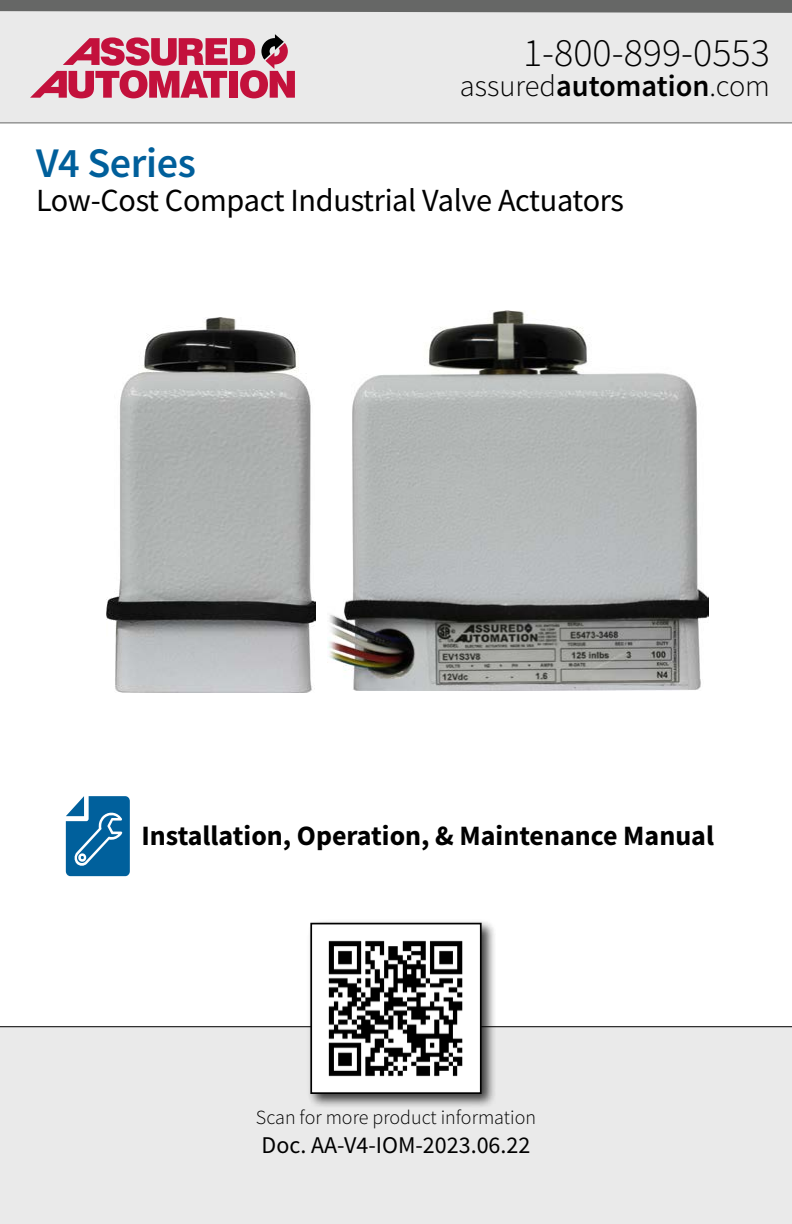
<style>
.page{position:relative;width:792px;height:1224px;background:#fff}
.page>*{position:absolute;margin:0;border:0;box-sizing:border-box;transform-origin:0 0}
.t1{font:600 42.2px "Source Sans Pro";letter-spacing:-.01em;color:#005f9b}
.t2{font:300 40px "Source Sans Pro";color:#000}
.t3{font:32.2px "Source Sans Pro";letter-spacing:-.01em;color:#000}
.t4{font:300 30.4px "Source Sans Pro";color:#000}
.t5{font:700 28px "Source Sans Pro";color:#000}
.t6{font:24px "Source Sans Pro";color:#000}
.t7{font:300 20px "Source Sans Pro";color:#000}
.s1{font-weight:600}
</style>
<div class="page">
<div style="left:0;top:0;width:792px;height:122px;background:#eaeaea"></div>
<div style="left:0;top:1026px;width:792px;height:198px;background:#eaeaea"></div>
<svg style="left:30px;top:34px;width:265px;height:64px"></svg>
<hr style="left:0;top:123px;width:792px;height:1px;background:#666766">
<svg style="left:0;top:0;width:792px;height:13px;background:#707070"></svg>
<svg style="left:66px;top:796px;width:64px;height:80px;background:#2b7bac"></svg>
<img style="left:107px;top:317px;width:208px;height:376px">
<img style="left:328px;top:311px;width:380px;height:379px">
<div style="left:306px;top:918px;width:190px;height:190px;background:#000;opacity:.75"></div>
<img style="left:313px;top:926px;width:166px;height:165px">
<div style="left:310px;top:923px;width:172px;height:171px;border:2px solid #000"></div>
<h2 class="t2" style="left:523px;top:29px;width:248px">1-800-899-0553</h2>
<p class="t4" style="left:460px;top:67px;width:312px">assured<span class="s1">automation</span>.com</p>
<h1 class="t1" style="left:36px;top:135px;width:161px">V4 Series</h1>
<p class="t3" style="left:36px;top:180px;width:590px">Low-Cost Compact Industrial Valve Actuators</p>
<p class="t5" style="left:141px;top:817px;width:574px">Installation, Operation, &amp; Maintenance Manual</p>
<p class="t7" style="left:256px;top:1105px;width:282px">Scan for more product information</p>
<p class="t6" style="left:262px;top:1129px;width:270px">Doc. AA-V4-IOM-2023.06.22</p>
</div>
